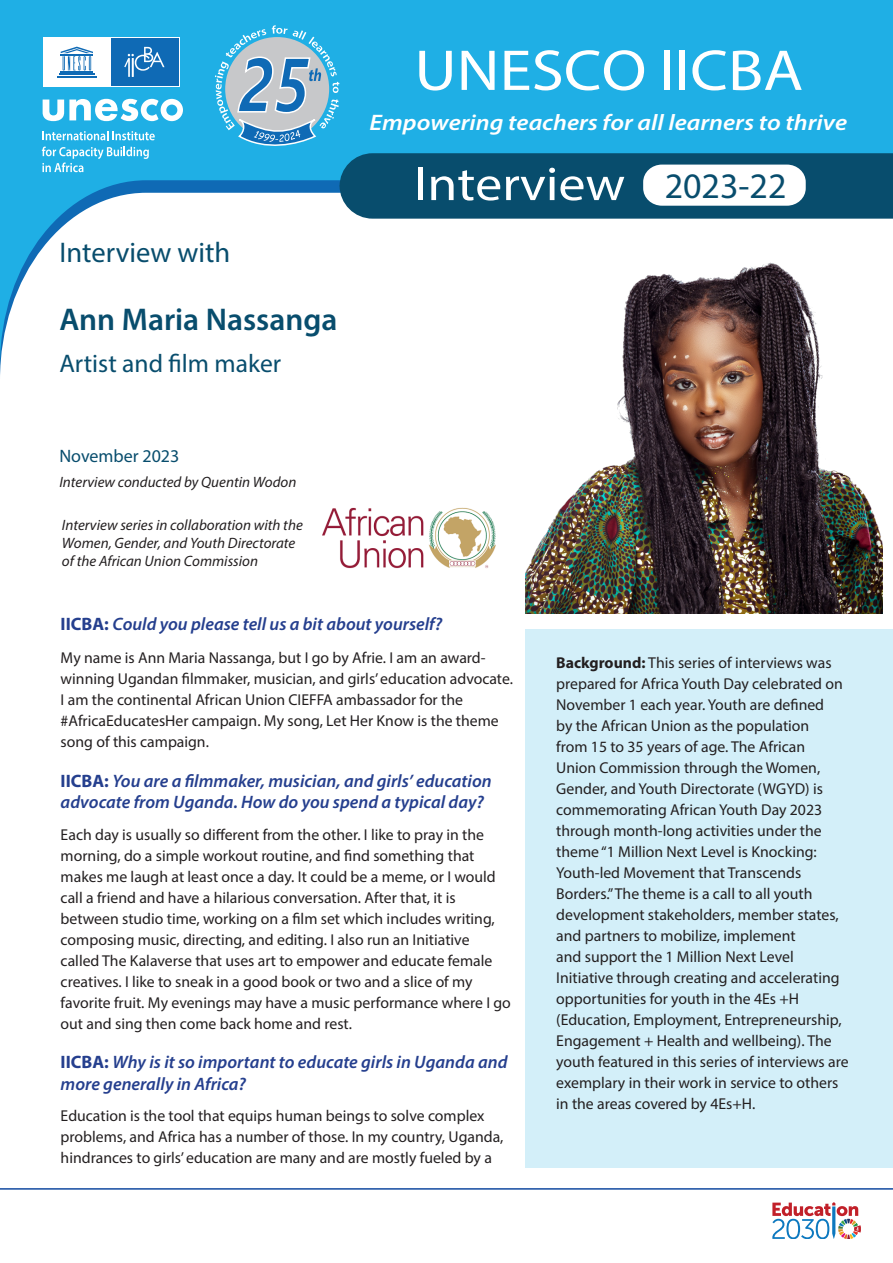
<style>
.page{position:relative;width:893px;height:1263px;background:#fff}
.page>*{position:absolute;margin:0;border:0;box-sizing:border-box;transform-origin:0 0}
.t1{font:58.05px "Myriad Pro";color:#fff;scale:1.12 1}
.t2{font:48px "Myriad Pro";color:#fff;scale:1.12 1}
.t3{font:36px "Myriad Pro";color:#084d6d}
.t4{font:600 31.5px "Myriad Pro";color:#084d6d}
.t5{font:28.5px "Myriad Pro";color:#084d6d}
.t6{font:25.5px "Myriad Pro";color:#084d6d}
.t7{font:italic 600 22.5px "Myriad Pro";color:#fff;scale:1.12 1}
.t8{font:italic 600 18px/21.6px "Myriad Pro";color:#253f8e}
.t9{font:18px "Myriad Pro";color:#084d6d}
.t10{font:15.75px/21px "Myriad Pro";color:#231f20}
.t11{font:italic 15px/18px "Myriad Pro";color:#231f20}
.s1{font-weight:700;font-style:normal}
.s2{font-weight:700}
</style>
<div class="page">
<div style="left:526px;top:629px;width:367px;height:538px;background:#d3eff9"></div>
<hr style="left:0;top:1188px;width:893px;height:2px;background:#114aa0">
<svg style="left:772px;top:1202px;width:89px;height:37px"></svg>
<svg style="left:0;top:0;width:893px;height:366px"></svg>
<svg style="left:215px;top:25px;width:678px;height:194px;background:#2a9ac7"></svg>
<div style="left:643px;top:165px;width:163px;height:41px;background:#fff;border-radius:18px"></div>
<div style="left:43px;top:38px;width:136px;height:49px;background:#fff"></div>
<div style="left:111px;top:39px;width:68px;height:47px;background:#0f6ab5"></div>
<svg style="left:43px;top:99px;width:140px;height:22px"></svg>
<svg style="left:124px;top:47px;width:41px;height:30px"></svg>
<hr style="left:61px;top:71px;width:32px;height:2px;background:#0f6ab5">
<hr style="left:59px;top:74px;width:36px;height:1px;background:#0f6ab5">
<hr style="left:57px;top:76px;width:40px;height:1px;background:#0f6ab5">
<svg style="left:61px;top:47px;width:32px;height:23px"></svg>
<svg style="left:43px;top:131px;width:112px;height:9px"></svg>
<svg style="left:42px;top:147px;width:107px;height:25px;background:#4abee9"></svg>
<img style="left:322px;top:507px;width:173px;height:61px">
<img style="left:526px;top:263px;width:357px;height:350px">
<h1 class="t1" style="left:414px;top:35px;width:349px">UNESCO IICBA</h1>
<h3 class="t7" style="left:370px;top:108px;width:428px">Empowering teachers for all learners to thrive</h3>
<p class="t5" style="left:59px;top:235px;width:172px">Interview with</p>
<p class="t4" style="left:59px;top:299px;width:280px">Ann Maria Nassanga</p>
<p class="t6" style="left:59px;top:347px;width:223px">Artist and film maker</p>
<p class="t9" style="left:59px;top:445px;width:122px">November 2023</p>
<p class="t11" style="left:59px;top:473px;width:239px">Interview conducted by Quentin Wodon</p>
<p class="t11" style="left:62px;top:516px;width:242px">Interview series in collaboration with the<br>Women, Gender, and Youth Directorate of the African Union Commission</p>
<h2 class="t2" style="left:414px;top:154px;width:190px">Interview</h2>
<p class="t3" style="left:665px;top:163px;width:123px">2023-22</p>
<p class="t8" style="left:61px;top:613px;width:383px"><span class="s1">IICBA:</span> Could you please tell us a bit about yourself?</p>
<p class="t10" style="left:61px;top:647px;width:454px">My name is Ann Maria Nassanga, but I go by Afrie. I am an award&shy;winning Ugandan filmmaker, musician, and girls’ education advocate.<br>I am the continental African Union CIEFFA ambassador for the #AfricaEducatesHer campaign. My song, Let Her Know is the theme song of this campaign.</p>
<p class="t8" style="left:61px;top:769px;width:433px"><span class="s1">IICBA:</span> You are a filmmaker, musician, and girls’ education advocate from Uganda. How do you spend a typical day?</p>
<p class="t10" style="left:61px;top:824px;width:452px">Each day is usually so different from the other. I like to pray in the morning, do a simple workout routine, and find something that makes me laugh at least once a day. It could be a meme, or I would call a friend and have a hilarious conversation. After that, it is between studio time, working on a film set which includes writing, composing music, directing, and editing. I also run an Initiative called The Kalaverse that uses art to empower and educate female creatives. I like to sneak in a good book or two and a slice of my favorite fruit. My evenings may have a music performance where I go out and sing then come back home and rest.</p>
<p class="t8" style="left:61px;top:1051px;width:448px"><span class="s1">IICBA:</span> Why is it so important to educate girls in Uganda and more generally in Africa?</p>
<p class="t10" style="left:61px;top:1105px;width:444px">Education is the tool that equips human beings to solve complex problems, and Africa has a number of those. In my country, Uganda, hindrances to girls’ education are many and are mostly fueled by a</p>
<p class="t10" style="left:556px;top:652px;width:294px"><span class="s2">Background:</span> This series of interviews was prepared for Africa Youth Day celebrated on November 1 each year. Youth are defined<br>by the African Union as the population<br>from 15 to 35 years of age. The African Union Commission through the Women, Gender, and Youth Directorate (WGYD) is commemorating African Youth Day 2023 through month-long activities under the theme “1 Million Next Level is Knocking:<br>Youth-led Movement that Transcends Borders.” The theme is a call to all youth development stakeholders, member states, and partners to mobilize, implement<br>and support the 1 Million Next Level Initiative through creating and accelerating opportunities for youth in the 4Es +H (Education, Employment, Entrepreneurship, Engagement + Health and wellbeing). The youth featured in this series of interviews are exemplary in their work in service to others in the areas covered by 4Es+H.</p>
</div>
